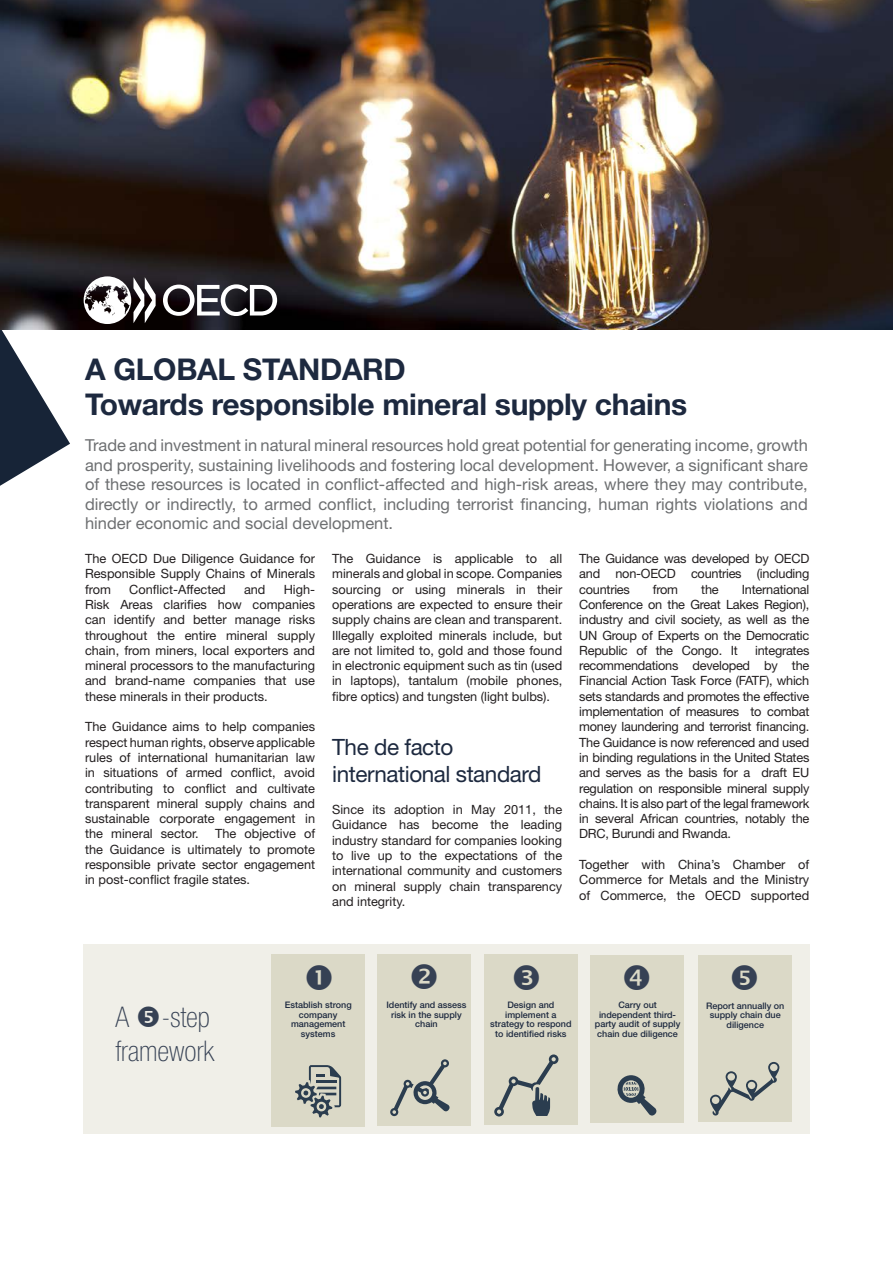
<style>
.page{position:relative;width:893px;height:1263px;background:#fff}
.page>*{position:absolute;margin:0;border:0;box-sizing:border-box;transform-origin:0 0}
.t1{font:700 30px "Helvetica Neue LT Std";letter-spacing:-.01em;color:#1d293f}
.t2{font:100 condensed 28.5px/34.2px "Helvetica Neue LT Std";color:#364154}
.t3{font:22.5px/27px "Helvetica Neue LT Std";letter-spacing:-.02em;color:#1d293f}
.t4{font:16.5px/19.5px "Helvetica Neue LT Std";color:#6d6f71;text-align:justify}
.t5{font:12.75px/15.3px "Helvetica Neue LT Std";color:#231f20;text-align:justify}
.t6{font:500 9px/9.6px "Helvetica Neue LT Std";color:#1d293f;text-align:center}
</style>
<div class="page">
<svg style="left:0;top:329px;width:70px;height:157px"></svg>
<img style="left:0;top:0;width:893px;height:329px">
<svg style="left:163px;top:284px;width:114px;height:32px"></svg>
<svg style="left:84px;top:276px;width:72px;height:48px"></svg>
<div style="left:83px;top:945px;width:726px;height:189px;background:#f0efe8"></div>
<div style="left:378px;top:954px;width:93px;height:172px;background:#dbd9c7"></div>
<svg style="left:390px;top:1059px;width:60px;height:57px"></svg>
<div style="left:484px;top:954px;width:93px;height:171px;background:#dbd9c7"></div>
<svg style="left:494px;top:1054px;width:64px;height:62px"></svg>
<div style="left:590px;top:954px;width:94px;height:168px;background:#dbd9c7"></div>
<svg style="left:617px;top:1075px;width:39px;height:40px"></svg>
<div style="left:698px;top:954px;width:93px;height:167px;background:#dbd9c7"></div>
<svg style="left:710px;top:1062px;width:69px;height:53px"></svg>
<div style="left:271px;top:954px;width:94px;height:173px;background:#dbd9c7"></div>
<svg style="left:295px;top:1065px;width:46px;height:52px"></svg>
<h1 class="t1" style="left:85px;top:350px;width:322px">A GLOBAL STANDARD</h1>
<h1 class="t1" style="left:85px;top:385px;width:604px">Towards responsible mineral supply chains</h1>
<p class="t4" style="left:85px;top:435px;width:724px">Trade and investment in natural mineral resources hold great potential for generating income, growth and prosperity, sustaining livelihoods and fostering local development. However, a significant share of these resources is located in conflict-affected and high-risk areas, where they may contribute, directly or indirectly, to armed conflict, including terrorist financing, human rights violations and hinder economic and social development.</p>
<p class="t5" style="left:85px;top:551px;width:232px">The OECD Due Diligence Guidance for Responsible Supply Chains of Minerals from</p>
<p class="t5" style="left:332px;top:551px;width:232px">The Guidance is applicable to all minerals and global in scope. Companies sourcing or using minerals in their operations are expected to ensure their supply chains are clean and transparent.<br>Illegally exploited minerals include, but are not limited to, gold and those found in electronic equipment such as tin (used in laptops), tantalum (mobile phones, fibre optics) and tungsten (light bulbs).</p>
<h3 class="t3" style="left:332px;top:733px;width:211px">The de facto international standard</h3>
<p class="t5" style="left:332px;top:802px;width:232px">Since its adoption in May 2011, the Guidance has become the leading industry standard for companies looking to live up to the expectations of the international community and customers on mineral supply chain transparency and integrity.</p>
<p class="t5" style="left:579px;top:551px;width:232px">The Guidance was developed by OECD and non-OECD countries (including countries</p>
<p class="t5" style="left:129px;top:581px;width:98px">Conflict-Affected</p>
<p class="t5" style="left:244px;top:581px;width:23px">and</p>
<p class="t5" style="left:653px;top:581px;width:27px">from</p>
<p class="t5" style="left:701px;top:581px;width:19px">the</p>
<p class="t5" style="left:85px;top:581px;width:232px;text-indent:199px">High-Risk Areas clarifies how companies can identify and better manage risks throughout the entire mineral supply chain, from miners, local exporters and mineral processors to the manufacturing and brand-name companies that use these minerals in their products.</p>
<p class="t5" style="left:85px;top:719px;width:232px">The Guidance aims to help companies respect human rights, observe applicable rules of international humanitarian law in situations of armed conflict, avoid contributing to conflict and cultivate transparent mineral supply chains and sustainable corporate engagement in the mineral sector.</p>
<p class="t5" style="left:579px;top:581px;width:232px;text-indent:163px">International Conference on the Great Lakes Region), industry and civil society, as well as the UN Group of Experts on the Democratic Republic of the Congo. It</p>
<p class="t5" style="left:579px;top:642px;width:232px;text-indent:176px">integrates recommendations developed by the Financial Action Task Force (FATF), which sets standards and promotes the effective implementation of measures to combat money laundering and terrorist financing.<br>The Guidance is now referenced and used in binding regulations in the United States and serves as the basis for a draft EU regulation on responsible mineral supply chains. It is also part of the legal framework in several African countries, notably the DRC, Burundi and Rwanda.</p>
<p class="t5" style="left:579px;top:857px;width:232px">Together with China’s Chamber of Commerce for Metals and the Ministry of Commerce, the OECD supported</p>
<p class="t5" style="left:85px;top:826px;width:232px;text-indent:130px">The objective of the Guidance is ultimately to promote responsible private sector engagement in post-conflict fragile states.</p>
<h2 class="t2" style="left:115px;top:999px;width:101px">A -step framework</h2>
<p class="t6" style="left:285px;top:1000px;width:69px">Establish strong company management systems</p>
<p class="t6" style="left:386px;top:1000px;width:82px">Identify and assess risk in the supply chain</p>
<p class="t6" style="left:490px;top:1000px;width:83px">Design and implement a strategy to respond to identified risks</p>
<p class="t6" style="left:595px;top:1000px;width:87px">Carry out independent third&shy;party audit of supply chain due diligence</p>
<p class="t6" style="left:706px;top:1001px;width:80px">Report annually on supply chain due diligence</p>
</div>
